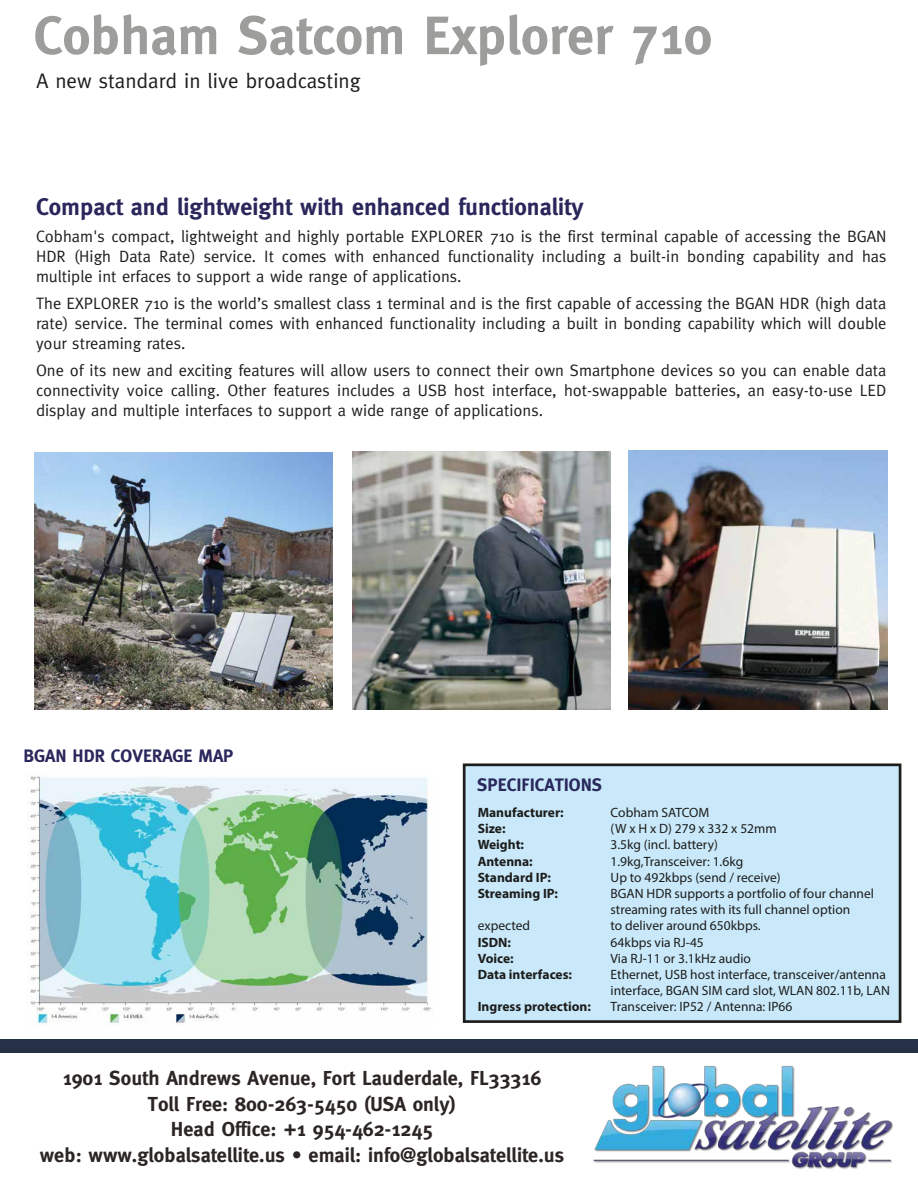
<style>
.page{position:relative;width:918px;height:1188px;background:#fff}
.page>*{position:absolute;margin:0;border:0;box-sizing:border-box;transform-origin:0 0}
.t1{font:700 54px "Meta";color:#9d9d9c}
.t2{font:700 24px "Meta";color:#29275b}
.t3{font:21px "Meta";color:#1d1d1b}
.t4{font:700 20.25px/25.5px "Meta";color:#2b2523;text-align:center}
.t5{font:700 18px "Meta";color:#29275b}
.t6{font:16.5px/19.8px "Meta";color:#1d1d1b;text-align:justify}
.t7{font:13.5px/16.2px "Myriad Pro";color:#1d1d1b}
.t8{font:700 13.5px "Myriad Pro";color:#1d1d1b}
</style>
<div class="page">
<div style="left:0;top:1039px;width:918px;height:13px;background:#243147"></div>
<img style="left:593px;top:1065px;width:301px;height:104px">
<div style="left:463px;top:763px;width:438px;height:260px;background:#c9e9fb;border:3px solid #1d1d1b"></div>
<img style="left:28px;top:776px;width:403px;height:248px">
<img style="left:35px;top:452px;width:298px;height:257px">
<img style="left:353px;top:451px;width:258px;height:258px">
<img style="left:629px;top:450px;width:259px;height:259px">
<h1 class="t1" style="left:34px;top:4px;width:680px">Cobham Satcom Explorer 710</h1>
<p class="t3" style="left:36px;top:68px;width:326px">A new standard in live broadcasting</p>
<h2 class="t2" style="left:36px;top:193px;width:549px">Compact and lightweight with enhanced functionality</h2>
<p class="t6" style="left:36px;top:227px;width:852px">Cobham's compact, lightweight and highly portable EXPLORER 710 is the first terminal capable of accessing the BGAN HDR (High Data Rate) service. It comes with enhanced functionality including a built-in bonding capability and has multiple int erfaces to support a wide range of applications.</p>
<p class="t6" style="left:36px;top:294px;width:852px">The EXPLORER 710 is the world’s smallest class 1 terminal and is the first capable of accessing the BGAN HDR (high data rate) service. The terminal comes with enhanced functionality including a built in bonding capability which will double your streaming rates.</p>
<p class="t6" style="left:36px;top:360px;width:852px">One of its new and exciting features will allow users to connect their own Smartphone devices so you can enable data connectivity voice calling. Other features includes a USB host interface, hot-swappable batteries, an easy-to-use LED display and multiple interfaces to support a wide range of applications.</p>
<p class="t5" style="left:24px;top:746px;width:211px">BGAN HDR COVERAGE MAP</p>
<p class="t5" style="left:477px;top:774px;width:126px">SPECIFICATIONS</p>
<p class="t8" style="left:478px;top:804px;width:87px">Manufacturer:</p>
<p class="t7" style="left:611px;top:804px;width:100px">Cobham SATCOM</p>
<p class="t8" style="left:478px;top:820px;width:29px">Size:</p>
<p class="t7" style="left:611px;top:820px;width:168px">(W x H x D) 279 x 332 x 52mm</p>
<p class="t8" style="left:478px;top:836px;width:48px">Weight:</p>
<p class="t7" style="left:611px;top:837px;width:109px">3.5kg (incl. battery)</p>
<p class="t8" style="left:478px;top:852px;width:57px">Antenna:</p>
<p class="t7" style="left:611px;top:853px;width:134px">1.9kg,Transceiver: 1.6kg</p>
<p class="t8" style="left:478px;top:868px;width:75px">Standard IP:</p>
<p class="t7" style="left:611px;top:869px;width:172px">Up to 492kbps (send / receive)</p>
<p class="t8" style="left:478px;top:885px;width:82px">Streaming IP:</p>
<p class="t7" style="left:611px;top:885px;width:265px">BGAN HDR supports a portfolio of four channel streaming rates with its full channel option</p>
<p class="t7" style="left:478px;top:918px;width:54px">expected</p>
<p class="t7" style="left:611px;top:918px;width:152px">to deliver around 650kbps.</p>
<p class="t8" style="left:478px;top:933px;width:35px">ISDN:</p>
<p class="t7" style="left:611px;top:934px;width:95px">64kbps via RJ-45</p>
<p class="t8" style="left:478px;top:949px;width:38px">Voice:</p>
<p class="t7" style="left:611px;top:950px;width:142px">Via RJ-11 or 3.1kHz audio</p>
<p class="t8" style="left:478px;top:966px;width:96px">Data interfaces:</p>
<p class="t7" style="left:611px;top:966px;width:281px">Ethernet, USB host interface, transceiver/antenna interface, BGAN SIM card slot, WLAN 802.11b, LAN</p>
<p class="t8" style="left:478px;top:998px;width:115px">Ingress protection:</p>
<p class="t7" style="left:611px;top:999px;width:183px">Transceiver: IP52 / Antenna: IP66</p>
<p class="t4" style="left:40px;top:1065px;width:526px">1901 South Andrews Avenue, Fort Lauderdale, FL33316<br>Toll Free: 800-263-5450 (USA only)<br>Head Office: +1 954-462-1245<br>web: www.globalsatellite.us • email: info@globalsatellite.us</p>
</div>
